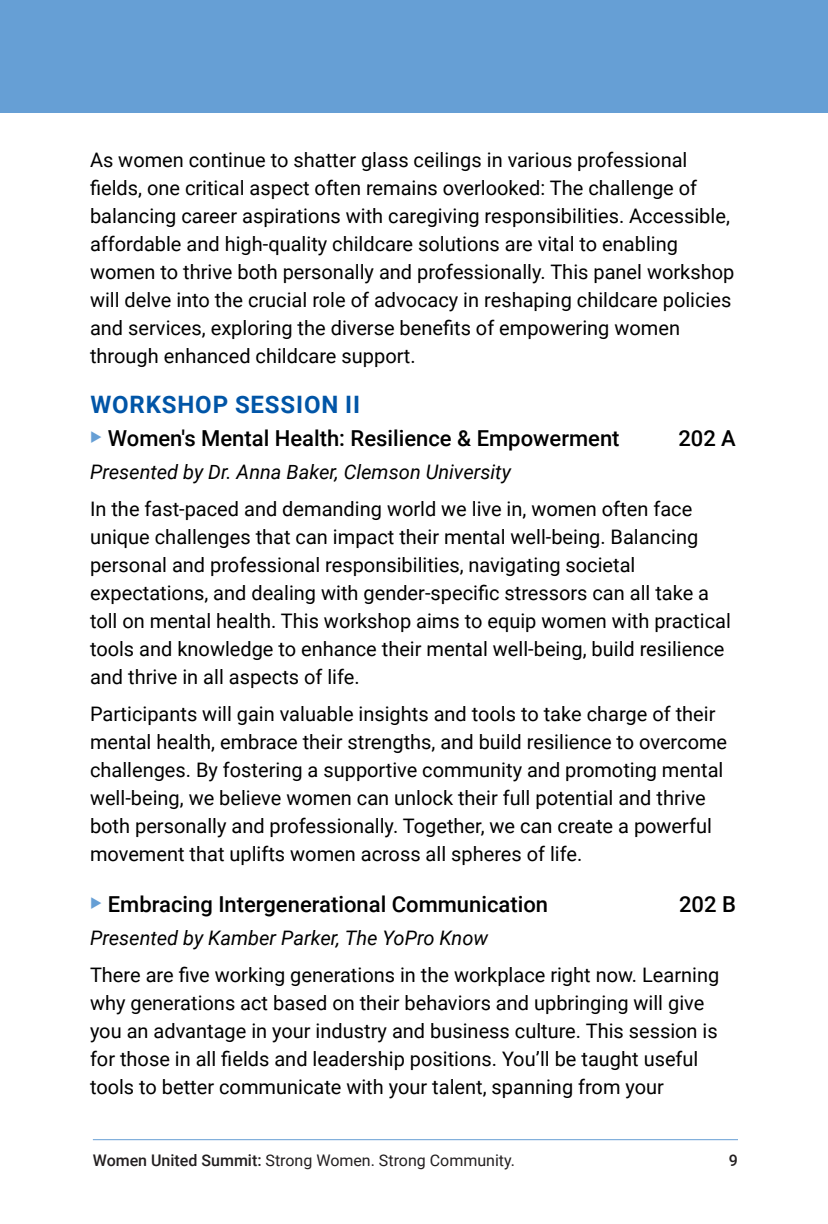
<style>
.page{position:relative;width:828px;height:1224px;background:#fff}
.page>*{position:absolute;margin:0;border:0;box-sizing:border-box;transform-origin:0 0}
.Speaker_Name{font:700 24px "Roboto";letter-spacing:.035em;color:#0155a7}
.t1{font:500 22px "Roboto";color:#000}
.t2{font:20px/28px "Roboto";color:#000}
.t3{font:italic 20px "Roboto";color:#000}
.t4{font:16px "Roboto";color:#231f20}
.t5{font:500 16px "Roboto";color:#231f20}
.s1{font-weight:500}
</style>
<div class="page">
<hr style="left:93px;top:1139px;width:645px;height:1px;background:#669fd5">
<div style="left:0;top:0;width:828px;height:113px;background:#669fd5"></div>
<p class="t2" style="left:90px;top:145px;width:646px">As women continue to shatter glass ceilings in various professional fields, one critical aspect often remains overlooked: The challenge of balancing career aspirations with caregiving responsibilities. Accessible, affordable and high-quality childcare solutions are vital to enabling women to thrive both personally and professionally. This panel workshop will delve into the crucial role of advocacy in reshaping childcare policies and services, exploring the diverse benefits of empowering women through enhanced childcare support.</p>
<p class="Speaker_Name" style="left:90px;top:388px;width:271px">WORKSHOP SESSION II</p>
<p class="t1" style="left:90px;top:423px;width:531px"><sup>◆</sup> Women's Mental Health: Resilience &amp; Empowerment</p>
<p class="t1" style="left:678px;top:423px;width:59px">202 A</p>
<p class="t3" style="left:90px;top:458px;width:423px">Presented by Dr. Anna Baker, Clemson University</p>
<p class="t2" style="left:90px;top:494px;width:642px">In the fast-paced and demanding world we live in, women often face unique challenges that can impact their mental well-being. Balancing personal and professional responsibilities, navigating societal expectations, and dealing with gender-specific stressors can all take a toll on mental health. This workshop aims to equip women with practical tools and knowledge to enhance their mental well-being, build resilience and thrive in all aspects of life.</p>
<p class="t2" style="left:90px;top:699px;width:639px">Participants will gain valuable insights and tools to take charge of their mental health, embrace their strengths, and build resilience to overcome challenges. By fostering a supportive community and promoting mental well-being, we believe women can unlock their full potential and thrive both personally and professionally. Together, we can create a powerful movement that uplifts women across all spheres of life.</p>
<p class="t1" style="left:90px;top:889px;width:460px"><sup>◆</sup> Embracing Intergenerational Communication</p>
<p class="t1" style="left:679px;top:889px;width:58px">202 B</p>
<p class="t3" style="left:90px;top:924px;width:400px">Presented by Kamber Parker, The YoPro Know</p>
<p class="t2" style="left:90px;top:960px;width:631px">There are five working generations in the workplace right now. Learning why generations act based on their behaviors and upbringing will give you an advantage in your industry and business culture. This session is for those in all fields and leadership positions. You’ll be taught useful tools to better communicate with your talent, spanning from your</p>
<p class="t4" style="left:93px;top:1149px;width:424px"><span class="s1">Women United Summit:</span> Strong Women. Strong Community.</p>
<p class="t5" style="left:729px;top:1149px;width:11px">9</p>
</div>
